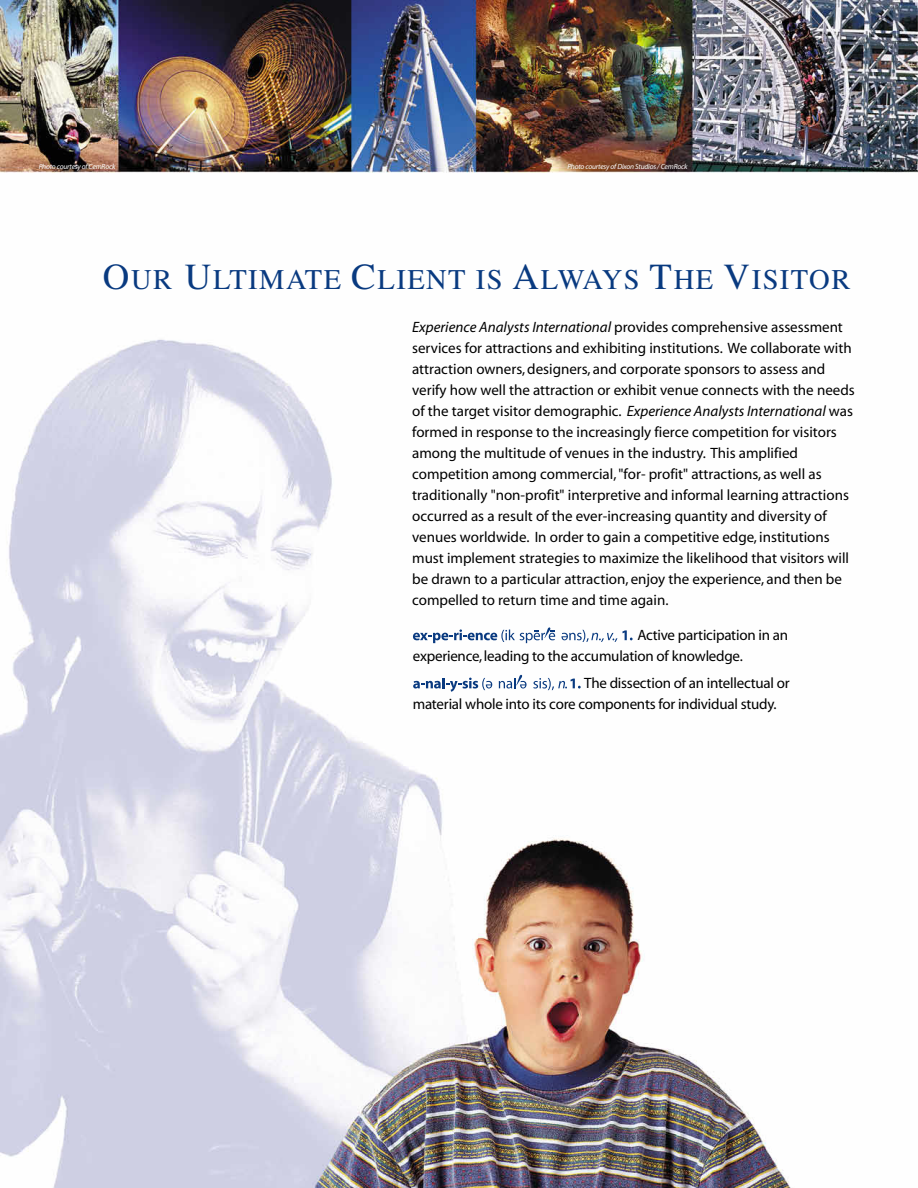
<style>
.page{position:relative;width:918px;height:1188px;background:#fff}
.page>*{position:absolute;margin:0;border:0;box-sizing:border-box;transform-origin:0 0}
.t1{font:28.5px "Times";letter-spacing:.05em;color:#093a80}
.t2{font:15px/21px "Myriad";color:#000}
.t3{font:italic 7.5px "Myriad";letter-spacing:-.025em;color:#fff}
.s1{font-size:36.75px}
.s2{font-style:italic}
</style>
<div class="page">
<img style="left:0;top:0;width:918px;height:1188px">
<svg style="left:562px;top:630px;width:71px;height:12px"></svg>
<svg style="left:413px;top:627px;width:142px;height:16px"></svg>
<svg style="left:413px;top:678px;width:79px;height:14px"></svg>
<svg style="left:533px;top:678px;width:48px;height:12px"></svg>
<svg style="left:499px;top:675px;width:28px;height:14px"></svg>
<p class="t3" style="left:39px;top:163px;width:78px">Photo courtesy of CemRock</p>
<p class="t3" style="left:567px;top:163px;width:122px">Photo courtesy of Dixon Studios / CemRock</p>
<h1 class="t1" style="left:103px;top:263px;width:749px"><span class="s1">O</span>UR <span class="s1">U</span>LTIMATE <span class="s1">C</span>LIENT IS <span class="s1">A</span>LWAYS <span class="s1">T</span>HE <span class="s1">V</span>ISITOR</h1>
<p class="t2" style="left:412px;top:318px;width:444px"><span class="s2">Experience Analysts International</span> provides comprehensive assessment services for attractions and exhibiting institutions. We collaborate with attraction owners, designers, and corporate sponsors to assess and verify how well the attraction or exhibit venue connects with the needs of the target visitor demographic. <span class="s2">Experience Analysts International</span> was formed in response to the increasingly fierce competition for visitors among the multitude of venues in the industry. This amplified competition among commercial,"for- profit" attractions, as well as traditionally "non-profit" interpretive and informal learning attractions occurred as a result of the ever-increasing quantity and diversity of venues worldwide. In order to gain a competitive edge, institutions must implement strategies to maximize the likelihood that visitors will be drawn to a particular attraction, enjoy the experience, and then be compelled to return time and time again.</p>
<p class="t2" style="left:413px;top:626px;width:377px;text-indent:225px">Active participation in an experience,leading to the accumulation of knowledge.</p>
<p class="t2" style="left:413px;top:674px;width:378px;text-indent:171px">The dissection of an intellectual or material whole into its core components for individual study.</p>
</div>
